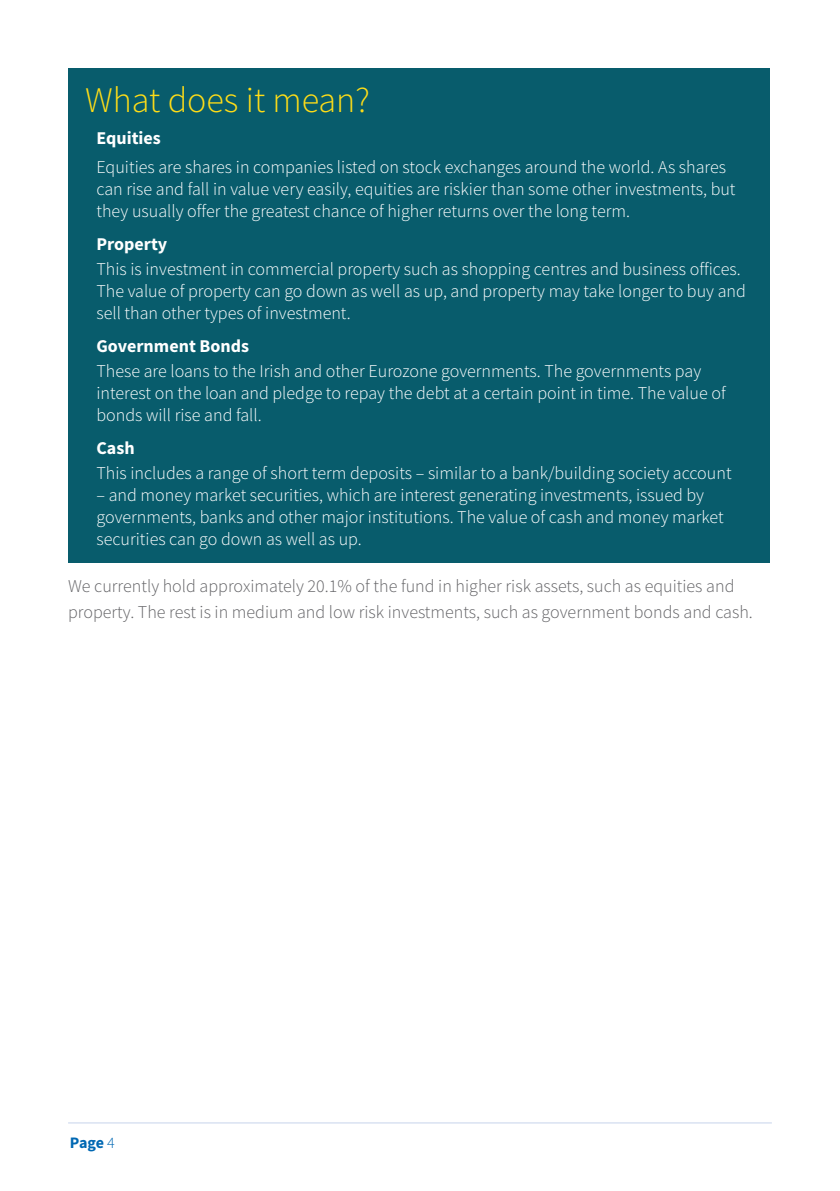
<style>
.page{position:relative;width:840px;height:1191px;background:#fff}
.page>*{position:absolute;margin:0;border:0;box-sizing:border-box;transform-origin:0 0}
.what_does_this_mean{font:300 36px "Source Sans Pro";color:#ffdd17}
.body{font:300 18px/22px "Source Sans Pro";color:#fff}
.body-2{font:300 18px/26px "Source Sans Pro";color:#636366}
.Small_bold{font:700 18px "Source Sans Pro";color:#fff}
.t1{font:700 16px "Source Sans Pro";color:#0168b3}
.s1{font-weight:300}
</style>
<div class="page">
<hr style="left:68px;top:1122px;width:703px;height:1px;background:#c6d3eb">
<div style="left:68px;top:68px;width:701px;height:494px;background:#085c6c"></div>
<p class="what_does_this_mean" style="left:85px;top:78px;width:286px">What does it mean?</p>
<p class="Small_bold" style="left:96px;top:126px;width:66px">Equities</p>
<p class="body" style="left:96px;top:156px;width:640px">Equities are shares in companies listed on stock exchanges around the world. As shares can rise and fall in value very easily, equities are riskier than some other investments, but they usually offer the greatest chance of higher returns over the long term.</p>
<p class="Small_bold" style="left:96px;top:232px;width:72px">Property</p>
<p class="body" style="left:96px;top:258px;width:650px">This is investment in commercial property such as shopping centres and business offices.<br>The value of property can go down as well as up, and property may take longer to buy and sell than other types of investment.</p>
<p class="Small_bold" style="left:96px;top:334px;width:154px">Government Bonds</p>
<p class="body" style="left:96px;top:360px;width:630px">These are loans to the Irish and other Eurozone governments. The governments pay interest on the loan and pledge to repay the debt at a certain point in time. The value of bonds will rise and fall.</p>
<p class="Small_bold" style="left:96px;top:436px;width:40px">Cash</p>
<p class="body" style="left:96px;top:462px;width:636px">This includes a range of short term deposits – similar to a bank/building society account</p>
<p class="body" style="left:96px;top:484px;width:628px">– and money market securities, which are interest generating investments, issued by governments, banks and other major institutions. The value of cash and money market securities can go down as well as up.</p>
<p class="body-2" style="left:68px;top:572px;width:685px">We currently hold approximately 20.1% of the fund in higher risk assets, such as equities and property. The rest is in medium and low risk investments, such as government bonds and cash.</p>
<p class="t1" style="left:70px;top:1132px;width:46px">Page <span class="s1">4</span></p>
</div>
